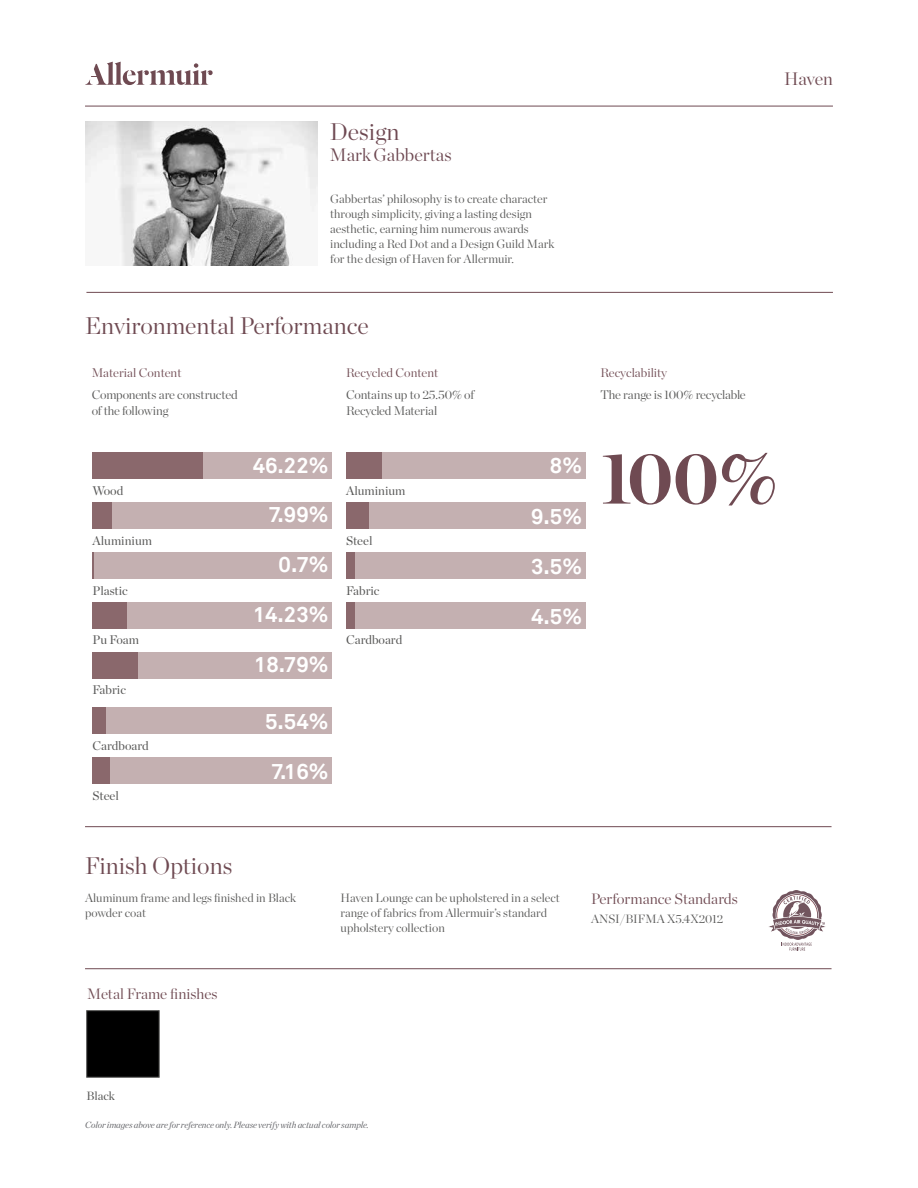
<style>
.page{position:relative;width:918px;height:1188px;background:#fff}
.page>*{position:absolute;margin:0;border:0;box-sizing:border-box;transform-origin:0 0}
.t1{font:700 73.05px "Chronicle Display";color:#6f4a52}
.t2{font:300 24px "Chronicle Display";color:#6f4a52}
.t3{font:300 24px "Chronicle Display";color:#6e4952}
.t4{font:700 21.75px "Akkurat";color:#fff}
.t5{font:300 18px "Chronicle Display";color:#6e4952}
.t6{font:300 18px "Chronicle Display";letter-spacing:-.01em;color:#6f4a52}
.t7{font:300 15px "Chronicle Display";color:#6f4a52}
.t8{font:300 12.45px/15.6px "Chronicle Display";letter-spacing:-.015em;color:#575756}
.t9{font:12.45px "Chronicle Display";color:#575756}
.t10{font:300 12.45px "Chronicle Display";color:#6f4a52}
.t11{font:300 12px/15px "Chronicle Display";color:#575756}
.t12{font:12px "Chronicle Display";color:#575756}
.t13{font:italic 9px "Chronicle Display";letter-spacing:-.01em;color:#646569}
</style>
<div class="page">
<hr style="left:86px;top:292px;width:747px;height:1px;background:#6f4a52">
<svg style="left:85px;top:62px;width:128px;height:23px"></svg>
<hr style="left:85px;top:106px;width:748px;height:1px;background:#6f4a52">
<div style="left:92px;top:453px;width:240px;height:26px;background:#c4b0b1"></div>
<div style="left:92px;top:502px;width:240px;height:27px;background:#c4b0b1"></div>
<div style="left:92px;top:552px;width:240px;height:27px;background:#c4b0b1"></div>
<div style="left:92px;top:602px;width:240px;height:27px;background:#c4b0b1"></div>
<div style="left:92px;top:652px;width:240px;height:26px;background:#c4b0b1"></div>
<div style="left:92px;top:708px;width:240px;height:26px;background:#c4b0b1"></div>
<div style="left:92px;top:757px;width:240px;height:27px;background:#c4b0b1"></div>
<div style="left:92px;top:453px;width:111px;height:26px;background:#8a686c"></div>
<div style="left:92px;top:502px;width:20px;height:27px;background:#8a686c"></div>
<hr style="left:92px;top:552px;width:2px;height:27px;background:#8a686c">
<div style="left:92px;top:602px;width:35px;height:27px;background:#8a686c"></div>
<div style="left:92px;top:652px;width:45px;height:26px;background:#8a686c"></div>
<div style="left:92px;top:708px;width:14px;height:26px;background:#8a686c"></div>
<div style="left:92px;top:758px;width:18px;height:26px;background:#8a686c"></div>
<div style="left:346px;top:453px;width:240px;height:26px;background:#c4b0b1"></div>
<div style="left:346px;top:502px;width:240px;height:27px;background:#c4b0b1"></div>
<div style="left:346px;top:552px;width:240px;height:27px;background:#c4b0b1"></div>
<div style="left:346px;top:602px;width:240px;height:27px;background:#c4b0b1"></div>
<div style="left:346px;top:453px;width:35px;height:26px;background:#8a686c"></div>
<div style="left:346px;top:502px;width:23px;height:27px;background:#8a686c"></div>
<div style="left:346px;top:552px;width:8px;height:27px;background:#8a686c"></div>
<div style="left:346px;top:602px;width:8px;height:27px;background:#8a686c"></div>
<hr style="left:85px;top:826px;width:747px;height:1px;background:#6f4a52">
<hr style="left:85px;top:968px;width:747px;height:1px;background:#6f4a52">
<img style="left:85px;top:121px;width:232px;height:145px">
<div style="left:87px;top:1011px;width:72px;height:66px;background:#000"></div>
<svg style="left:769px;top:890px;width:57px;height:61px"></svg>
<h2 class="t3" style="left:330px;top:114px;width:71px">Design</h2>
<h3 class="t5" style="left:330px;top:141px;width:123px">MarkGabbertas</h3>
<p class="t11" style="left:330px;top:191px;width:226px">Gabbertas’ philosophy is to create character through simplicity, giving a lasting design aesthetic, earning him numerous awards including a Red Dot and a Design Guild Mark for the design of Haven for Allermuir.</p>
<h3 class="t6" style="left:784px;top:65px;width:50px">Haven</h3>
<h2 class="t2" style="left:85px;top:307px;width:285px">Environmental Performance</h2>
<p class="t10" style="left:92px;top:363px;width:91px">Material Content</p>
<p class="t8" style="left:92px;top:386px;width:148px">Components are constructed of the following</p>
<p class="t10" style="left:346px;top:363px;width:94px">Recycled Content</p>
<p class="t8" style="left:346px;top:386px;width:130px">Contains up to 25.50% of<br>Recycled Material</p>
<h3 class="t4" style="left:253px;top:451px;width:77px">46.22%</h3>
<h3 class="t4" style="left:269px;top:501px;width:61px">7.99%</h3>
<h3 class="t4" style="left:279px;top:551px;width:51px">0.7%</h3>
<h3 class="t4" style="left:253px;top:601px;width:77px">14.23%</h3>
<h3 class="t4" style="left:254px;top:651px;width:76px">18.79%</h3>
<p class="t9" style="left:92px;top:481px;width:32px">Wood</p>
<p class="t9" style="left:346px;top:481px;width:61px">Aluminium</p>
<p class="t9" style="left:92px;top:531px;width:61px">Aluminium</p>
<p class="t9" style="left:346px;top:531px;width:28px">Steel</p>
<p class="t9" style="left:92px;top:581px;width:37px">Plastic</p>
<p class="t9" style="left:346px;top:581px;width:35px">Fabric</p>
<p class="t9" style="left:92px;top:631px;width:48px">Pu Foam</p>
<p class="t9" style="left:346px;top:630px;width:58px">Cardboard</p>
<p class="t9" style="left:92px;top:680px;width:35px">Fabric</p>
<p class="t9" style="left:92px;top:736px;width:58px">Cardboard</p>
<p class="t9" style="left:92px;top:786px;width:28px">Steel</p>
<h3 class="t4" style="left:265px;top:708px;width:65px">5.54%</h3>
<h3 class="t4" style="left:271px;top:758px;width:59px">7.16%</h3>
<p class="t10" style="left:600px;top:363px;width:68px">Recyclability</p>
<p class="t8" style="left:600px;top:386px;width:147px">The range is 100% recyclable</p>
<h3 class="t4" style="left:550px;top:451px;width:34px">8%</h3>
<h3 class="t4" style="left:531px;top:503px;width:52px">9.5%</h3>
<h3 class="t4" style="left:531px;top:552px;width:52px">3.5%</h3>
<h3 class="t4" style="left:531px;top:602px;width:52px">4.5%</h3>
<h1 class="t1" style="left:600px;top:419px;width:179px">100%</h1>
<h2 class="t2" style="left:85px;top:847px;width:149px">Finish Options</h2>
<p class="t11" style="left:85px;top:889px;width:213px">Aluminum frame and legs finished in Black powder coat</p>
<p class="t11" style="left:341px;top:889px;width:221px">Haven Lounge can be upholstered in a select range of fabrics from Allermuir’s standard upholstery collection</p>
<p class="t7" style="left:87px;top:983px;width:132px">Metal Frame finishes</p>
<p class="t7" style="left:591px;top:887px;width:148px">Performance Standards</p>
<p class="t11" style="left:591px;top:911px;width:134px">ANSI/BIFMA X5.4X2012</p>
<p class="t12" style="left:86px;top:1087px;width:30px">Black</p>
<p class="t13" style="left:85px;top:1118px;width:285px">Color images above are for reference only. Please verify with actual color sample.</p>
</div>
